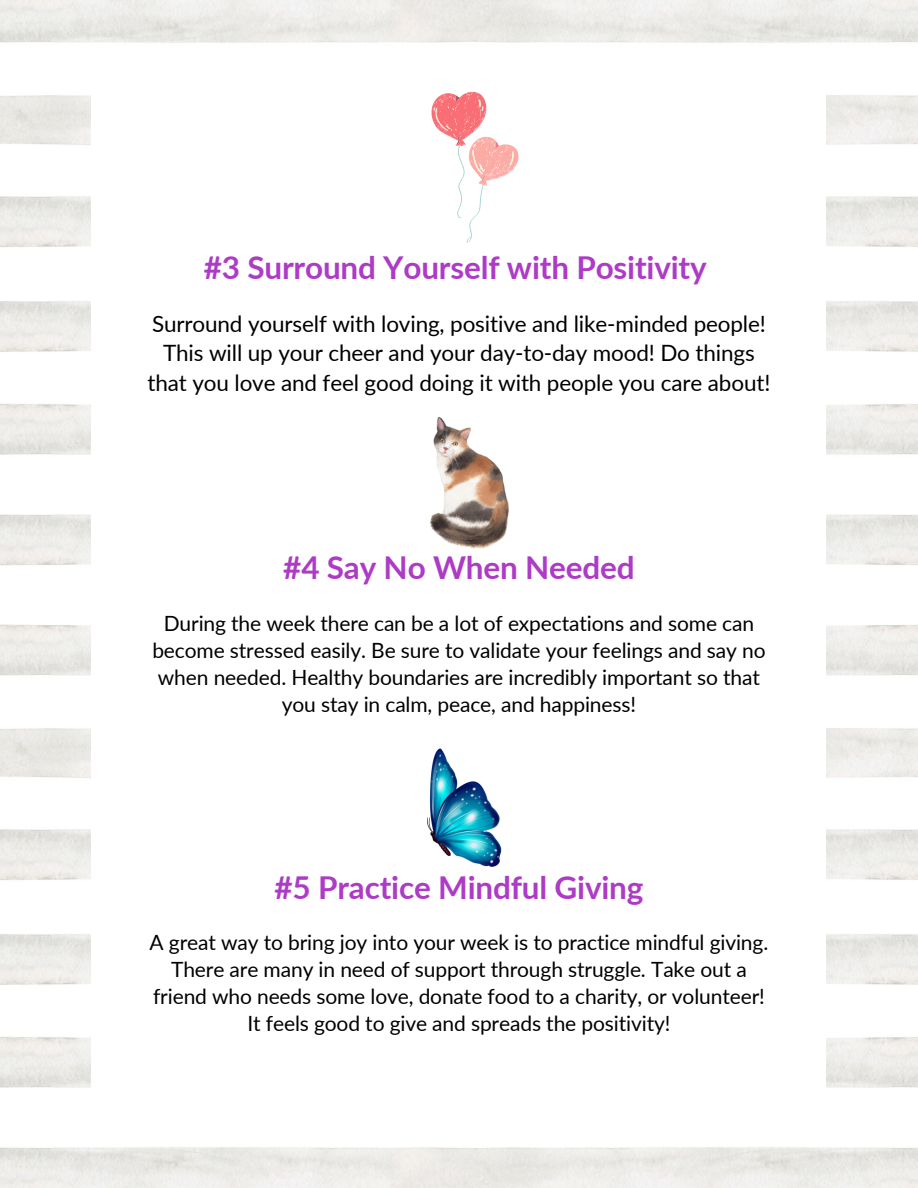
<style>
.page{position:relative;width:918px;height:1188px;background:#fff}
.page>*{position:absolute;margin:0;border:0;box-sizing:border-box;transform-origin:0 0}
.t1{font:700 31.5px "Lato";letter-spacing:-.005em;color:#ae3bc6}
.t2{font:22.5px/29.2px "Lato";letter-spacing:-.005em;color:#000;text-align:center}
.t3{font:21px/27px "Lato";letter-spacing:-.005em;color:#000;text-align:center}
</style>
<div class="page">
<svg style="left:431px;top:92px;width:88px;height:151px"></svg>
<img style="left:428px;top:748px;width:74px;height:119px">
<img style="left:431px;top:418px;width:77px;height:130px">
<h1 class="t1" style="left:204px;top:248px;width:504px">#3 Surround Yourself with Positivity</h1>
<p class="t2" style="left:148px;top:309px;width:624px">Surround yourself with loving, positive and like-minded people!<br>This will up your cheer and your day-to-day mood! Do things that you love and feel good doing it with people you care about!</p>
<p class="t1" style="left:283px;top:548px;width:353px">#4 Say No When Needed</p>
<h1 class="t3" style="left:152px;top:609px;width:615px">During the week there can be a lot of expectations and some can become stressed easily. Be sure to validate your feelings and say no when needed. Healthy boundaries are incredibly important so that you stay in calm, peace, and happiness!</h1>
<p class="t1" style="left:275px;top:868px;width:370px">#5 Practice Mindful Giving</p>
<p class="t3" style="left:150px;top:929px;width:620px">A great way to bring joy into your week is to practice mindful giving.<br>There are many in need of support through struggle. Take out a friend who needs some love, donate food to a charity, or volunteer!<br>It feels good to give and spreads the positivity!</p>
</div>
